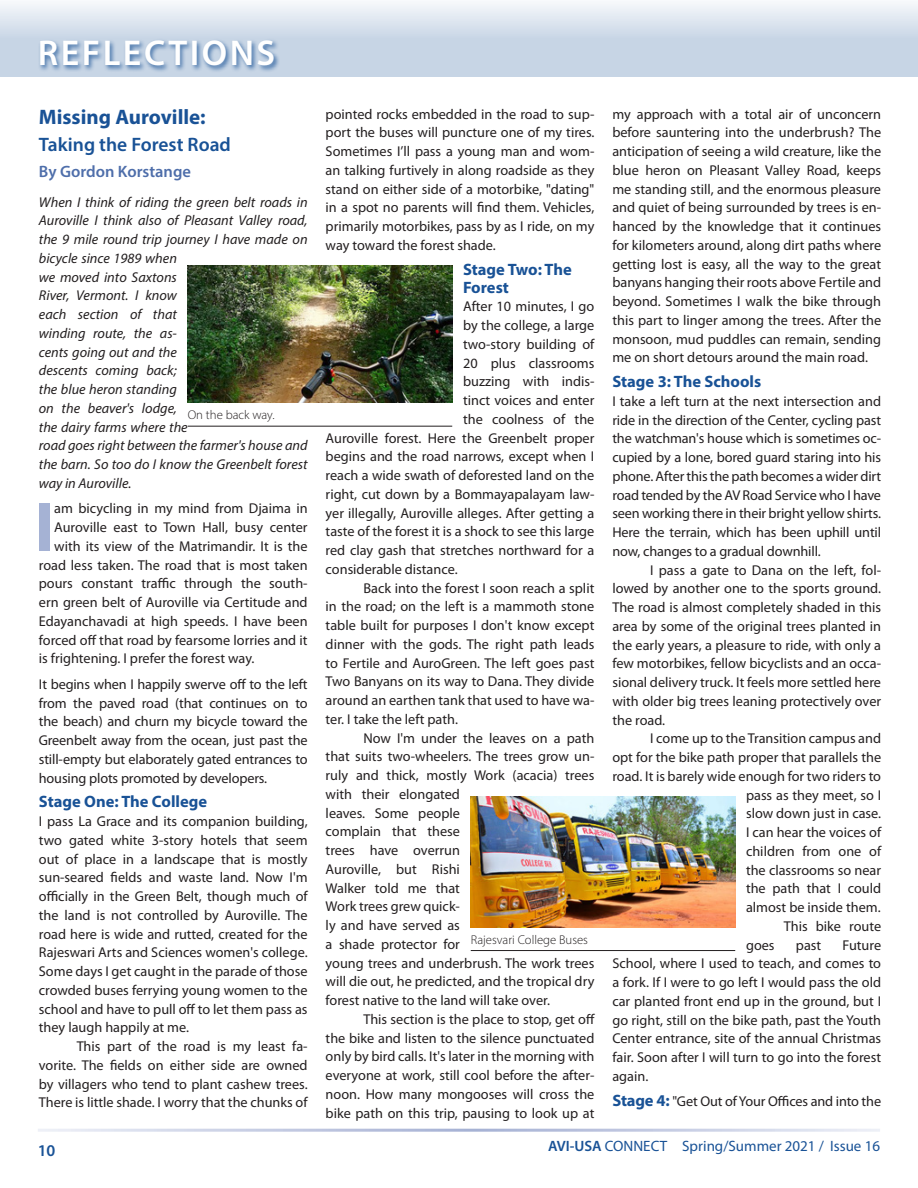
<style>
.page{position:relative;width:918px;height:1188px;background:#fff}
.page>*{position:absolute;margin:0;border:0;box-sizing:border-box;transform-origin:0 0}
._1st_paragraph{font:700 69.9px "Myriad Pro";color:#a5b2d4}
.main_head{font:600 36px "Myriad Pro";letter-spacing:.07em;color:#fff}
.head_to_article{font:700 21px "Myriad Pro";color:#195296}
.head_after{font:600 19.5px "Myriad Pro";color:#195296}
.sub_hd{font:700 16.5px/18px "Myriad Pro";color:#195296}
.author{font:600 16.5px "Myriad Pro";color:#4e6eaa}
.t1{font:600 16.5px "Myriad Pro";color:#195296}
.t2{font:15px "Myriad Pro";color:#195296}
.text{font:14.25px/18.8px "Myriad Pro";color:#231f20;text-align:justify}
._1st_paragraph_copy{font:14.25px/18.8px "Myriad Pro";color:#231f20;text-align:justify}
.author_itals{font:italic 14.25px/18.8px "Myriad Pro";color:#231f20}
._1st_paragraph-2{font:14.25px "Myriad Pro";color:#231f20}
._1st_par_in_text_aft{font:14.25px/18.8px "Myriad Pro";letter-spacing:-.01em;color:#231f20;text-align:justify}
.t3{font:300 12.75px "Myriad Pro";color:#231f20}
.s1{font-weight:700;font-size:16.5px;color:#195296}
.s2{font-weight:600}
</style>
<div class="page">
<div style="left:0;top:0;width:918px;height:77px;background:linear-gradient(to bottom,#ecf1f6,#baccdf)"></div>
<div style="left:38px;top:38px;width:243px;height:34px;background:#195296;opacity:.75"></div>
<img style="left:188px;top:266px;width:264px;height:137px">
<hr style="left:188px;top:426px;width:264px;height:1px;background:#231f20">
<img style="left:471px;top:797px;width:264px;height:130px">
<hr style="left:471px;top:950px;width:264px;height:1px;background:#231f20">
<p class="main_head" style="left:38px;top:30px;width:239px">REFLECTIONS</p>
<p class="head_to_article" style="left:39px;top:103px;width:168px">Missing Auroville:</p>
<p class="head_after" style="left:39px;top:132px;width:194px">Taking the Forest Road</p>
<p class="author" style="left:39px;top:161px;width:154px">By Gordon Korstange</p>
<p class="author_itals" style="left:39px;top:192px;width:270px">When I think of riding the green belt roads in<br>Auroville I think also of Pleasant Valley road, the 9 mile round trip journey I have made on bicycle since 1989 when<br>we moved into Saxtons<br>River, Vermont. I know<br>each section of that<br>winding route, the as-<br>cents going out and the<br>descents coming back;<br>the blue heron standing<br>on the beaver's lodge,<br>the dairy farms where the<br>road goes right between the farmer's house and the barn. So too do I know the Greenbelt forest way in Auroville.</p>
<p class="_1st_paragraph" style="left:34px;top:482px;width:21px">I</p>
<p class="_1st_paragraph-2" style="left:54px;top:500px;width:255px">am bicycling in my mind from Djaima in</p>
<p class="t3" style="left:188px;top:407px;width:88px">On the back way.</p>
<p class="_1st_paragraph-2" style="left:54px;top:518px;width:255px">Auroville east to Town Hall, busy center</p>
<p class="_1st_paragraph-2" style="left:54px;top:537px;width:255px">with its view of the Matrimandir. It is the</p>
<p class="_1st_paragraph-2" style="left:39px;top:556px;width:270px">road less taken. The road that is most taken</p>
<p class="_1st_paragraph-2" style="left:39px;top:575px;width:270px">pours constant traffic through the south-</p>
<p class="_1st_paragraph-2" style="left:39px;top:593px;width:270px">ern green belt of Auroville via Certitude and</p>
<p class="_1st_paragraph-2" style="left:39px;top:612px;width:270px">Edayanchavadi at high speeds. I have been</p>
<p class="_1st_paragraph-2" style="left:39px;top:631px;width:270px">forced off that road by fearsome lorries and it</p>
<p class="_1st_paragraph-2" style="left:39px;top:650px;width:217px">is frightening. I prefer the forest way.</p>
<p class="_1st_par_in_text_aft" style="left:39px;top:674px;width:270px">It begins when I happily swerve off to the left from the paved road (that continues on to the beach) and churn my bicycle toward the Greenbelt away from the ocean, just past the still-empty but elaborately gated entrances to housing plots promoted by developers.</p>
<p class="sub_hd" style="left:39px;top:792px;width:170px">Stage One: The College</p>
<p class="_1st_paragraph_copy" style="left:39px;top:812px;width:270px">I pass La Grace and its companion building, two gated white 3-story hotels that seem out of place in a landscape that is mostly sun-seared fields and waste land. Now I'm officially in the Green Belt, though much of the land is not controlled by Auroville. The road here is wide and rutted, created for the Rajeswari Arts and Sciences women's college.<br>Some days I get caught in the parade of those crowded buses ferrying young women to the school and have to pull off to let them pass as they laugh happily at me.</p>
<p class="text" style="left:39px;top:1037px;width:270px;text-indent:38px">This part of the road is my least fa&shy;vorite. The fields on either side are owned by villagers who tend to plant cashew trees.<br>There is little shade. I worry that the chunks of</p>
<p class="t1" style="left:38px;top:1140px;width:19px">10</p>
<p class="text" style="left:326px;top:104px;width:270px">pointed rocks embedded in the road to sup&shy;port the buses will puncture one of my tires.<br>Sometimes I’ll pass a young man and wom&shy;an talking furtively in along roadside as they stand on either side of a motorbike, "dating" in a spot no parents will find them. Vehicles, primarily motorbikes, pass by as I ride, on my way toward the forest shade.</p>
<p class="sub_hd" style="left:463px;top:260px;width:110px">Stage Two: The<br>Forest</p>
<p class="_1st_paragraph_copy" style="left:463px;top:297px;width:133px">After 10 minutes, I go</p>
<p class="_1st_paragraph_copy" style="left:463px;top:316px;width:133px">by the college, a large</p>
<p class="_1st_paragraph_copy" style="left:463px;top:335px;width:133px">two-story building of</p>
<p class="_1st_paragraph_copy" style="left:463px;top:353px;width:133px">20 plus classrooms</p>
<p class="_1st_paragraph_copy" style="left:463px;top:372px;width:133px">buzzing with indis-</p>
<p class="_1st_paragraph_copy" style="left:463px;top:391px;width:133px">tinct voices and enter</p>
<p class="_1st_paragraph_copy" style="left:463px;top:410px;width:133px">the coolness of the</p>
<p class="_1st_paragraph_copy" style="left:326px;top:428px;width:270px">Auroville forest. Here the Greenbelt proper</p>
<p class="_1st_paragraph_copy" style="left:326px;top:447px;width:270px">begins and the road narrows, except when I</p>
<p class="_1st_paragraph_copy" style="left:326px;top:466px;width:270px">reach a wide swath of deforested land on the</p>
<p class="_1st_paragraph_copy" style="left:326px;top:485px;width:270px">right, cut down by a Bommayapalayam law-</p>
<p class="_1st_paragraph_copy" style="left:326px;top:503px;width:270px">yer illegally, Auroville alleges. After getting a</p>
<p class="_1st_paragraph_copy" style="left:326px;top:522px;width:270px">taste of the forest it is a shock to see this large</p>
<p class="_1st_paragraph_copy" style="left:326px;top:541px;width:270px">red clay gash that stretches northward for a</p>
<p class="_1st_paragraph_copy" style="left:326px;top:560px;width:133px">considerable distance.</p>
<p class="text" style="left:326px;top:578px;width:270px;text-indent:38px">Back into the forest I soon reach a split in the road; on the left is a mammoth stone table built for purposes I don't know except dinner with the gods. The right path leads to Fertile and AuroGreen. The left goes past Two Banyans on its way to Dana. They divide around an earthen tank that used to have wa&shy;ter. I take the left path.</p>
<p class="text" style="left:326px;top:728px;width:270px;text-align:left;text-indent:38px">Now I'm under the leaves on a path that suits two-wheelers. The trees grow un&shy;ruly and thick, mostly Work (acacia) trees with their elongated<br>leaves. Some people<br>complain that these<br>trees have overrun<br>Auroville, but Rishi<br>Walker told me that<br>Work trees grew quick-<br>ly and have served as<br>a shade protector for<br>young trees and underbrush. The work trees will die out, he predicted, and the tropical dry forest native to the land will take over.</p>
<p class="text" style="left:326px;top:1010px;width:271px;text-indent:38px">This section is the place to stop, get off the bike and listen to the silence punctuated only by bird calls. It's later in the morning with everyone at work, still cool before the after&shy;noon. How many mongooses will cross the bike path on this trip, pausing to look up at</p>
<p class="t3" style="left:471px;top:932px;width:119px">Rajesvari College Buses</p>
<p class="text" style="left:612px;top:104px;width:270px">my approach with a total air of unconcern before sauntering into the underbrush? The anticipation of seeing a wild creature, like the blue heron on Pleasant Valley Road, keeps me standing still, and the enormous pleasure and quiet of being surrounded by trees is en&shy;hanced by the knowledge that it continues for kilometers around, along dirt paths where getting lost is easy, all the way to the great banyans hanging their roots above Fertile and beyond. Sometimes I walk the bike through this part to linger among the trees. After the monsoon, mud puddles can remain, sending me on short detours around the main road.</p>
<p class="sub_hd" style="left:612px;top:372px;width:150px">Stage 3: The Schools</p>
<p class="_1st_paragraph_copy" style="left:612px;top:392px;width:270px">I take a left turn at the next intersection and ride in the direction of the Center, cycling past the watchman's house which is sometimes oc&shy;cupied by a lone, bored guard staring into his phone. After this the path becomes a wider dirt road tended by the AV Road Service who I have seen working there in their bright yellow shirts.<br>Here the terrain, which has been uphill until now, changes to a gradual downhill.</p>
<p class="text" style="left:612px;top:560px;width:270px;text-indent:38px">I pass a gate to Dana on the left, fol&shy;lowed by another one to the sports ground.<br>The road is almost completely shaded in this area by some of the original trees planted in the early years, a pleasure to ride, with only a few motorbikes, fellow bicyclists and an occa&shy;sional delivery truck. It feels more settled here with older big trees leaning protectively over the road.</p>
<p class="text" style="left:612px;top:729px;width:270px;text-align:right">I come up to the Transition campus and<br>opt for the bike path proper that parallels the road. It is barely wide enough for two riders to pass as they meet, so I<br>slow down just in case.<br>I can hear the voices of<br>children from one of<br>the classrooms so near<br>the path that I could<br>almost be inside them.</p>
<p class="text" style="left:784px;top:917px;width:99px">This bike route</p>
<p class="text" style="left:746px;top:935px;width:30px">goes</p>
<p class="text" style="left:796px;top:935px;width:27px">past</p>
<p class="text" style="left:612px;top:935px;width:270px;text-indent:230px">Future School, where I used to teach, and comes to a fork. If I were to go left I would pass the old car planted front end up in the ground, but I go right, still on the bike path, past the Youth Center entrance, site of the annual Christmas fair. Soon after I will turn to go into the forest again.</p>
<p class="_1st_par_in_text_aft" style="left:612px;top:1092px;width:270px"><span class="s1">Stage 4:</span> "Get Out of Your Offices and into the</p>
<p class="t2" style="left:548px;top:1137px;width:333px"><span class="s2">AVI-USA</span> CONNECT Spring/Summer 2021 / Issue 16</p>
</div>
